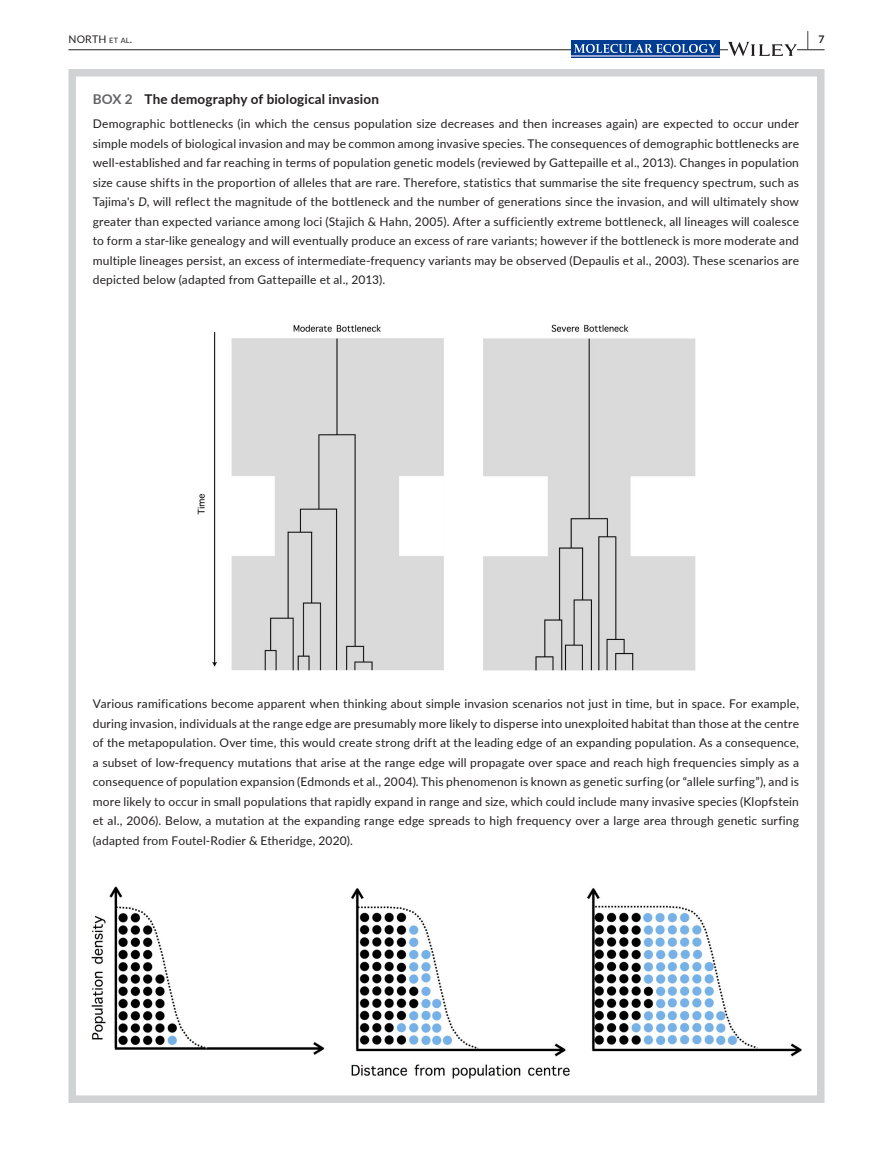
<style>
.page{position:relative;width:893px;height:1174px;background:#fff}
.page>*{position:absolute;margin:0;border:0;box-sizing:border-box;transform-origin:0 0}
.t1{font:700 19.5px "Lato";color:#231f20;scale:.43 1}
.t2{font:700 13.5px "Lato";letter-spacing:.01em;color:#231f20}
.t3{font:12px/19.5px "Lato";letter-spacing:.015em;color:#231f20;text-align:justify}
.t4{font:10.5px "Lato";letter-spacing:.02em;color:#231f20}
.s1{font-size:7.35px}
.s2{color:#636366}
.s3{font-style:italic}
</style>
<div class="page">
<hr style="left:68px;top:49px;width:756px;height:1px;background:#231f20">
<div style="left:571px;top:41px;width:149px;height:17px;background:#003d91"></div>
<img style="left:575px;top:44px;width:141px;height:8px">
<hr style="left:571px;top:55px;width:149px;height:2px;background:#96a6d0">
<svg style="left:728px;top:42px;width:69px;height:14px"></svg>
<div style="left:68px;top:69px;width:756px;height:1034px;border:8px solid #d1d2d4"></div>
<img style="left:91px;top:887px;width:710px;height:191px">
<img style="left:198px;top:324px;width:497px;height:346px">
<p class="t4" style="left:68px;top:31px;width:65px">NORTH <span class="s1">et al</span>.</p>
<h1 class="t1" style="left:807px;top:25px;width:43px">| <sup>7</sup></h1>
<p class="t2" style="left:93px;top:89px;width:288px"><span class="s2">BOX 2</span> The demography of biological invasion</p>
<p class="t3" style="left:93px;top:114px;width:708px">Demographic bottlenecks (in which the census population size decreases and then increases again) are expected to occur under simple models of biological invasion and may be common among invasive species. The consequences of demographic bottlenecks are well-established and far reaching in terms of population genetic models (reviewed by Gattepaille et al., 2013). Changes in population size cause shifts in the proportion of alleles that are rare. Therefore, statistics that summarise the site frequency spectrum, such as Tajima's <span class="s3">D</span>, will reflect the magnitude of the bottleneck and the number of generations since the invasion, and will ultimately show greater than expected variance among loci (Stajich &amp; Hahn, 2005). After a sufficiently extreme bottleneck, all lineages will coalesce to form a star-like genealogy and will eventually produce an excess of rare variants; however if the bottleneck is more moderate and multiple lineages persist, an excess of intermediate-frequency variants may be observed (Depaulis et al., 2003). These scenarios are depicted below (adapted from Gattepaille et al., 2013).</p>
<p class="t3" style="left:93px;top:693px;width:708px">Various ramifications become apparent when thinking about simple invasion scenarios not just in time, but in space. For example, during invasion, individuals at the range edge are presumably more likely to disperse into unexploited habitat than those at the centre of the metapopulation. Over time, this would create strong drift at the leading edge of an expanding population. As a consequence, a subset of low-frequency mutations that arise at the range edge will propagate over space and reach high frequencies simply as a consequence of population expansion (Edmonds et al., 2004). This phenomenon is known as genetic surfing (or “allele surfing”), and is more likely to occur in small populations that rapidly expand in range and size, which could include many invasive species (Klopfstein et al., 2006). Below, a mutation at the expanding range edge spreads to high frequency over a large area through genetic surfing (adapted from Foutel-Rodier &amp; Etheridge, 2020).</p>
</div>
